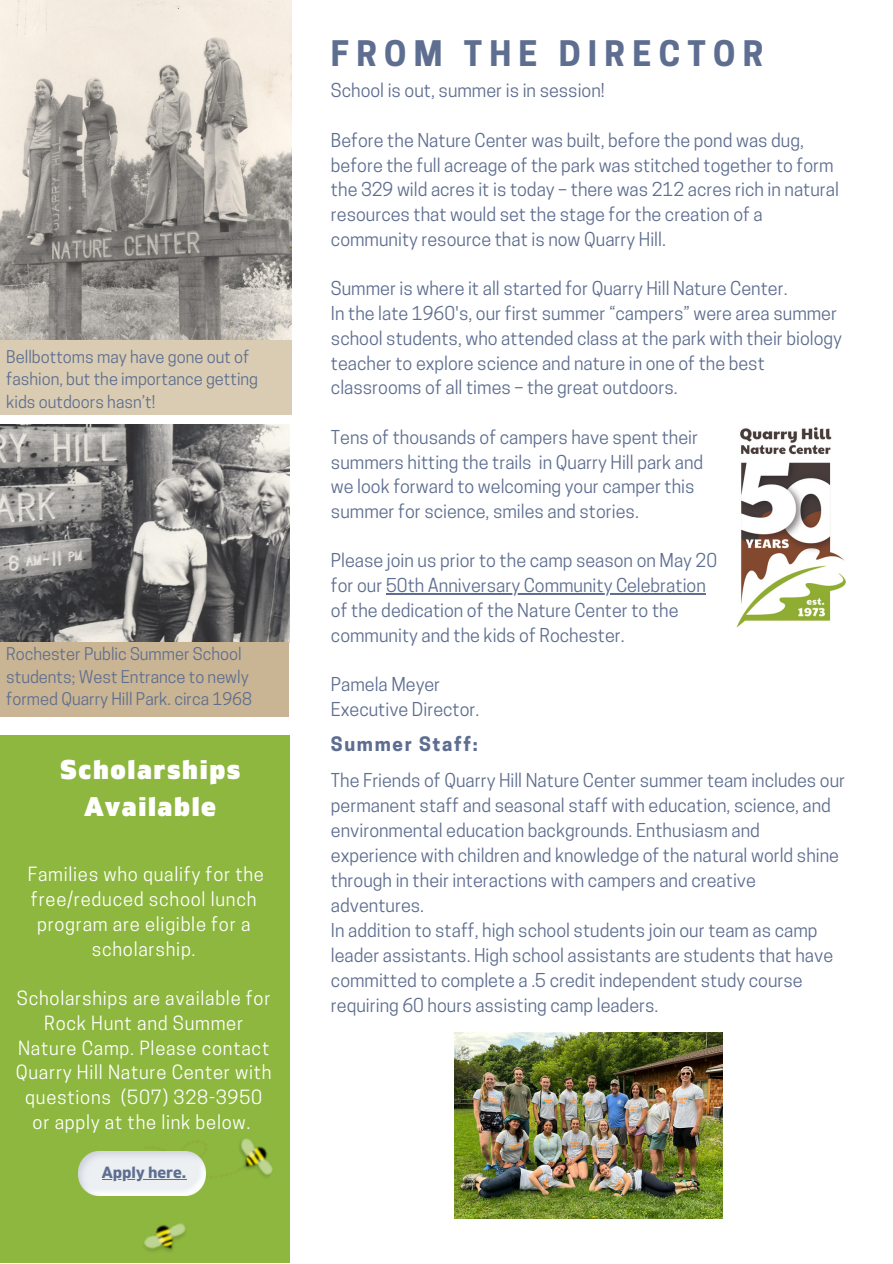
<style>
.page{position:relative;width:893px;height:1264px;background:#fff}
.page>*{position:absolute;margin:0;border:0;box-sizing:border-box;transform-origin:0 0}
.t1{font:700 33px "Cooper Hewitt";letter-spacing:.22em;color:#5e6e90}
.t2{font:900 27px/37px "Gilam";letter-spacing:.06em;color:#fff;text-align:center}
.t3{font:700 18.75px "Cooper Hewitt";letter-spacing:.09em;color:#5e6e90}
.t4{font:18.45px/24.8px "Cooper Hewitt";letter-spacing:.04em;color:#fff;text-align:center}
.t5{font:18px/24.8px "Cooper Hewitt";color:#5e6e90}
.t6{font:16.5px/22.5px "Cooper Hewitt";color:#5e6e90}
.t7{font:700 16.2px "Gilam";color:#5e6e90}
</style>
<div class="page">
<hr style="left:386px;top:593px;width:319px;height:1px;background:#5e6e90">
<img style="left:0;top:424px;width:289px;height:218px">
<img style="left:455px;top:1032px;width:267px;height:186px">
<div style="left:0;top:735px;width:290px;height:527px;background:#8db73e"></div>
<img style="left:0;top:0;width:291px;height:340px">
<img style="left:105px;top:1138px;width:168px;height:114px">
<div style="left:0;top:340px;width:292px;height:74px;background:#d9ccb3"></div>
<div style="left:0;top:642px;width:289px;height:74px;background:#c9b493"></div>
<img style="left:78px;top:1151px;width:127px;height:43px">
<hr style="left:102px;top:1178px;width:84px;height:1px;background:#5e6e90">
<img style="left:736px;top:427px;width:110px;height:201px">
<p class="t6" style="left:6px;top:347px;width:253px">Bellbottoms may have gone out of fashion, but the importance getting kids outdoors hasn’t!</p>
<p class="t6" style="left:6px;top:645px;width:247px">Rochester Public Summer School students; West Entrance to newly formed Quarry Hill Park. circa 1968</p>
<h2 class="t2" style="left:60px;top:752px;width:182px">Scholarships<br>Available</h2>
<p class="t4" style="left:28px;top:864px;width:237px">Families who qualify for the free/reduced school lunch program are eligible for a scholarship.</p>
<p class="t4" style="left:16px;top:988px;width:257px">Scholarships are available for<br>Rock Hunt and Summer<br>Nature Camp. Please contact<br>Quarry Hill Nature Center with questions (507) 328-3950 or apply at the link below.</p>
<p class="t7" style="left:102px;top:1162px;width:86px">Apply here.</p>
<h1 class="t1" style="left:331px;top:41px;width:434px">FROM THE DIRECTOR</h1>
<p class="t5" style="left:331px;top:80px;width:275px">School is out, summer is in session!</p>
<p class="t5" style="left:331px;top:130px;width:509px">Before the Nature Center was built, before the pond was dug, before the full acreage of the park was stitched together to form the 329 wild acres it is today – there was 212 acres rich in natural resources that would set the stage for the creation of a community resource that is now Quarry Hill.</p>
<p class="t5" style="left:331px;top:278px;width:512px">Summer is where it all started for Quarry Hill Nature Center.<br>In the late 1960's, our first summer “campers” were area summer school students, who attended class at the park with their biology teacher to explore science and nature in one of the best classrooms of all times – the great outdoors.</p>
<p class="t5" style="left:331px;top:427px;width:374px">Tens of thousands of campers have spent their summers hitting the trails in Quarry Hill park and we look forward to welcoming your camper this summer for science, smiles and stories.</p>
<p class="t5" style="left:331px;top:550px;width:388px">Please join us prior to the camp season on May 20 for our 50th Anniversary Community Celebration of the dedication of the Nature Center to the community and the kids of Rochester.</p>
<p class="t5" style="left:331px;top:674px;width:150px">Pamela Meyer<br>Executive Director.</p>
<p class="t3" style="left:331px;top:736px;width:148px">Summer Staff:</p>
<p class="t5" style="left:331px;top:770px;width:515px">The Friends of Quarry Hill Nature Center summer team includes our permanent staff and seasonal staff with education, science, and environmental education backgrounds. Enthusiasm and experience with children and knowledge of the natural world shine through in their interactions with campers and creative adventures.<br>In addition to staff, high school students join our team as camp leader assistants. High school assistants are students that have committed to complete a .5 credit independent study course requiring 60 hours assisting camp leaders.</p>
</div>
